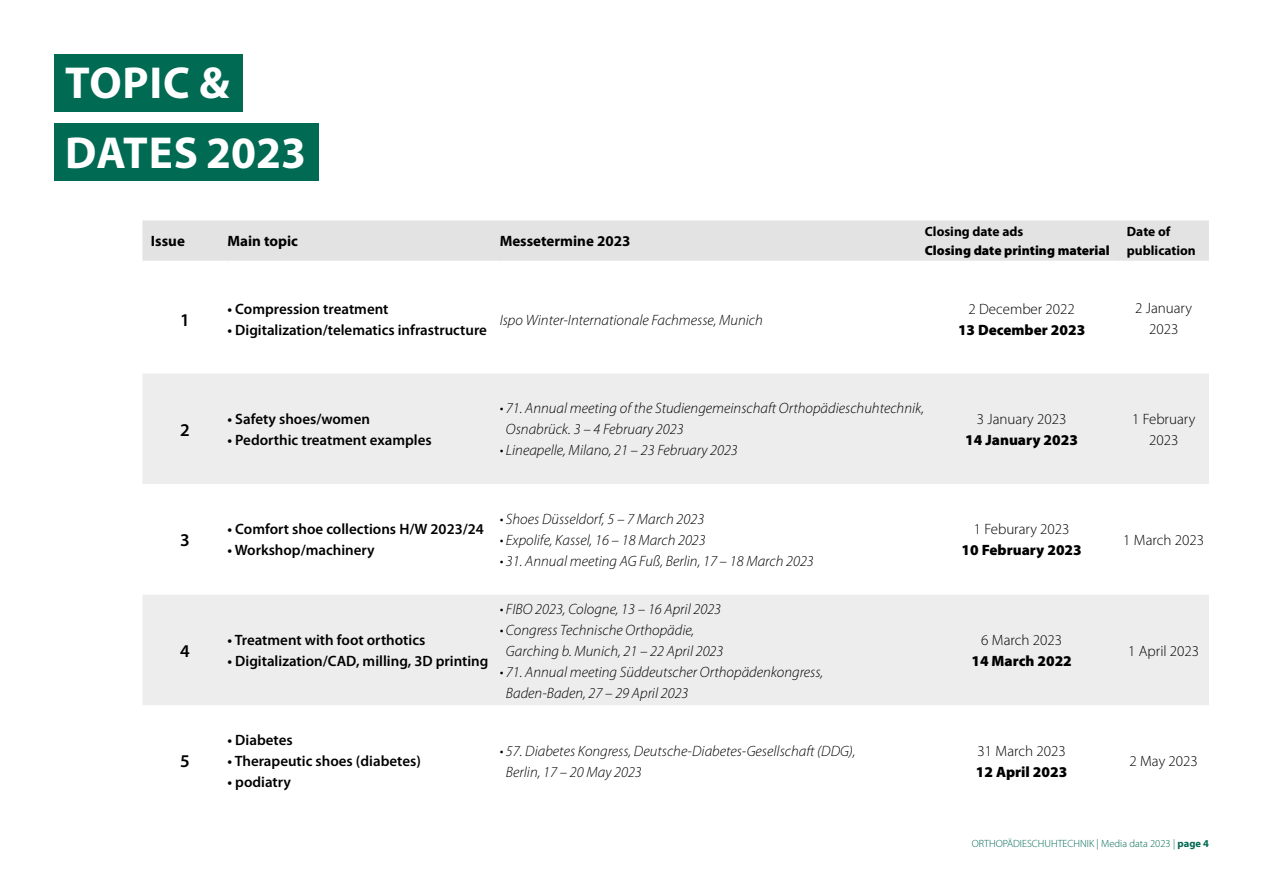
<style>
.page{position:relative;width:1263px;height:893px;background:#fff}
.page>*{position:absolute;margin:0;border:0;box-sizing:border-box;transform-origin:0 0}
.t1{font:700 45px/69.3px "Myriad Pro";letter-spacing:.005em;color:#fff}
.t2{font:600 18px "Myriad Pro";color:#000}
.t3{font:italic 300 15px/21px "Myriad Pro";color:#000}
.t4{font:600 15px "Myriad Pro";color:#000}
.t5{font:300 15px/21px "Myriad Pro";color:#000;text-align:center}
.t6{font:900 15px "Myriad Pro";color:#000}
.t7{font:700 15px "Myriad Pro";color:#000}
.t8{font:700 13.5px/19.5px "Myriad Pro";color:#000}
.t9{font:900 13.5px "Myriad Pro";color:#000}
.t10{font:300 10.5px "Myriad Pro";color:#006a53}
.s1{font-weight:700}
</style>
<div class="page">
<div style="left:54px;top:54px;width:188px;height:57px;background:#006a53"></div>
<div style="left:54px;top:123px;width:265px;height:58px;background:#006a53"></div>
<div style="left:142px;top:220px;width:1067px;height:41px;background:#e3e3e3"></div>
<svg style="left:143px;top:374px;width:1066px;height:331px;fill:#ededed"></svg>
<h1 class="t1" style="left:65px;top:49px;width:243px">TOPIC &amp;<br>DATES 2023</h1>
<p class="t7" style="left:151px;top:233px;width:35px">Issue</p>
<p class="t7" style="left:227px;top:233px;width:72px">Main topic</p>
<p class="t7" style="left:500px;top:233px;width:132px">Messetermine 2023</p>
<p class="t2" style="left:180px;top:310px;width:11px">1</p>
<p class="t4" style="left:227px;top:301px;width:163px">• Compression treatment</p>
<p class="t4" style="left:227px;top:322px;width:261px">• Digitalization/telematics infrastructure</p>
<p class="t3" style="left:500px;top:310px;width:265px">Ispo Winter-Internationale Fachmesse, Munich</p>
<p class="t8" style="left:925px;top:222px;width:100px">Closing date ads</p>
<p class="t9" style="left:925px;top:243px;width:186px">Closing date printing material</p>
<p class="t5" style="left:968px;top:299px;width:108px">2 December 2022</p>
<p class="t6" style="left:958px;top:322px;width:129px">13 December 2023</p>
<p class="t8" style="left:1127px;top:222px;width:70px">Date of publication</p>
<p class="t5" style="left:1135px;top:298px;width:58px">2 January<br>2023</p>
<p class="t2" style="left:180px;top:419px;width:11px">2</p>
<p class="t4" style="left:227px;top:411px;width:144px">• Safety shoes/women</p>
<p class="t4" style="left:227px;top:432px;width:206px">• Pedorthic treatment examples</p>
<p class="t3" style="left:506px;top:398px;width:420px;text-indent:-6px">• 71. Annual meeting of the Studiengemeinschaft Orthopädieschuhtechnik,<br>Osnabrück. 3 – 4 February 2023</p>
<p class="t3" style="left:500px;top:440px;width:240px">• Lineapelle, Milano, 21 – 23 February 2023</p>
<p class="t5" style="left:977px;top:409px;width:91px">3 January 2023</p>
<p class="t6" style="left:965px;top:431px;width:114px">14 January 2023</p>
<p class="t5" style="left:1132px;top:409px;width:65px">1 February<br>2023</p>
<p class="t2" style="left:180px;top:530px;width:11px">3</p>
<p class="t4" style="left:227px;top:521px;width:258px">• Comfort shoe collections H/W 2023/24</p>
<p class="t4" style="left:227px;top:542px;width:149px">• Workshop/machinery</p>
<p class="t3" style="left:500px;top:509px;width:206px">• Shoes Düsseldorf, 5 – 7 March 2023</p>
<p class="t3" style="left:500px;top:530px;width:208px">• Expolife, Kassel, 16 – 18 March 2023</p>
<p class="t3" style="left:500px;top:551px;width:316px">• 31. Annual meeting AG Fuß, Berlin, 17 – 18 March 2023</p>
<p class="t5" style="left:974px;top:519px;width:97px">1 Feburary 2023</p>
<p class="t6" style="left:961px;top:542px;width:122px">10 February 2023</p>
<p class="t5" style="left:1123px;top:530px;width:82px">1 March 2023</p>
<p class="t2" style="left:180px;top:641px;width:11px">4</p>
<p class="t4" style="left:227px;top:632px;width:199px">• Treatment with foot orthotics</p>
<p class="t4" style="left:227px;top:653px;width:262px">• Digitalization/CAD, milling, 3D printing</p>
<p class="t3" style="left:500px;top:598px;width:223px">• FIBO 2023, Cologne, 13 – 16 April 2023</p>
<p class="t3" style="left:506px;top:619px;width:219px;text-indent:-6px">• Congress Technische Orthopädie,<br>Garching b. Munich, 21 – 22 April 2023</p>
<p class="t3" style="left:506px;top:661px;width:319px;text-indent:-6px">• 71. Annual meeting Süddeutscher Orthopädenkongress,<br>Baden-Baden, 27 – 29 April 2023</p>
<p class="t5" style="left:981px;top:630px;width:82px">6 March 2023</p>
<p class="t6" style="left:971px;top:652px;width:102px">14 March 2022</p>
<p class="t5" style="left:1128px;top:640px;width:73px">1 April 2023</p>
<p class="t2" style="left:180px;top:751px;width:11px">5</p>
<p class="t4" style="left:227px;top:732px;width:67px">• Diabetes</p>
<p class="t4" style="left:227px;top:753px;width:195px">• Therapeutic shoes (diabetes)</p>
<p class="t4" style="left:227px;top:774px;width:65px">• podiatry</p>
<p class="t3" style="left:506px;top:740px;width:351px;text-indent:-6px">• 57. Diabetes Kongress, Deutsche-Diabetes-Gesellschaft (DDG),<br>Berlin, 17 – 20 May 2023</p>
<p class="t5" style="left:977px;top:740px;width:90px">31 March 2023</p>
<p class="t6" style="left:976px;top:763px;width:93px">12 April 2023</p>
<p class="t5" style="left:1129px;top:751px;width:70px">2 May 2023</p>
<p class="t10" style="left:972px;top:838px;width:239px">ORTHOPÄDIESCHUHTECHNIK | Media data 2023 | <span class="s1">page 4</span></p>
</div>
